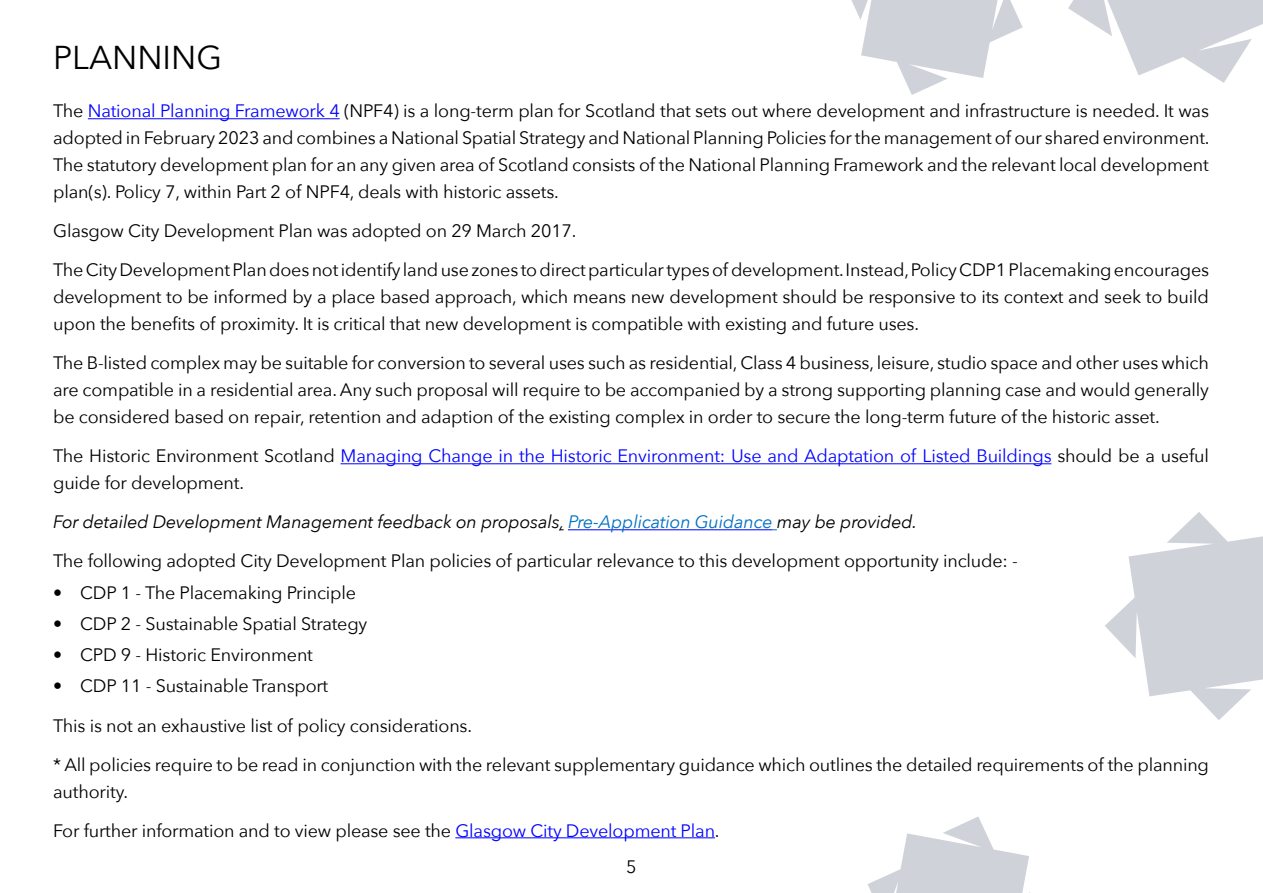
<style>
.page{position:relative;width:1263px;height:893px;background:#fff}
.page>*{position:absolute;margin:0;border:0;box-sizing:border-box;transform-origin:0 0}
.t1{font:33px "Avenir Next";color:#000}
.t2{font:18px/27px "Avenir Next";letter-spacing:-.01em;color:#000}
.t3{font:18px/27px "Avenir Next";letter-spacing:-.01em;color:#00f}
.s1{color:#00f}
.s2{color:#000}
.s3{font-style:italic}
.s4{font-style:italic;color:#0070c0}
</style>
<div class="page">
<hr style="left:88px;top:118px;width:252px;height:1px;background:#00f">
<hr style="left:341px;top:463px;width:710px;height:1px;background:#00f">
<hr style="left:568px;top:529px;width:205px;height:1px;background:#00f">
<hr style="left:455px;top:837px;width:260px;height:1px;background:#00f">
<svg style="left:1068px;top:0;width:195px;height:83px"></svg>
<svg style="left:1105px;top:512px;width:158px;height:208px"></svg>
<svg style="left:851px;top:0;width:172px;height:95px"></svg>
<svg style="left:867px;top:816px;width:163px;height:77px"></svg>
<h1 class="t1" style="left:53px;top:30px;width:170px">PLANNING</h1>
<p class="t2" style="left:53px;top:97px;width:1158px;text-align:justify">The <span class="s1">National Planning Framework 4</span> (NPF4) is a long-term plan for Scotland that sets out where development and infrastructure is needed. It was adopted in February 2023 and combines a National Spatial Strategy and National Planning Policies for the management of our shared environment.<br>The statutory development plan for an any given area of Scotland consists of the National Planning Framework and the relevant local development plan(s). Policy 7, within Part 2 of NPF4, deals with historic assets.</p>
<p class="t2" style="left:53px;top:211px;width:1157px;line-height:39px">Glasgow City Development Plan was adopted on 29 March 2017.<br>The City Development Plan does not identify land use zones to direct particular types of development. Instead, Policy CDP1 Placemaking encourages</p>
<p class="t2" style="left:53px;top:283px;width:1157px">development to be informed by a place based approach, which means new development should be responsive to its context and seek to build upon the benefits of proximity. It is critical that new development is compatible with existing and future uses.</p>
<p class="t2" style="left:53px;top:349px;width:1157px;text-align:justify">The B-listed complex may be suitable for conversion to several uses such as residential, Class 4 business, leisure, studio space and other uses which are compatible in a residential area. Any such proposal will require to be accompanied by a strong supporting planning case and would generally be considered based on repair, retention and adaption of the existing complex in order to secure the long-term future of the historic asset.</p>
<p class="t3" style="left:53px;top:442px;width:1157px"><span class="s2">The Historic Environment Scotland</span> Managing Change in the Historic Environment: Use and Adaptation of Listed Buildings <span class="s2">should be a useful guide for development.</span></p>
<p class="t2" style="left:53px;top:502px;width:966px;line-height:39px"><span class="s3">For detailed Development Management feedback on proposals,</span> <span class="s4">Pre-Application Guidance</span> <span class="s3">may be provided.<br></span>The following adopted City Development Plan policies of particular relevance to this development opportunity include: -</p>
<p class="t2" style="left:53px;top:578px;width:304px">• CDP 1 - The Placemaking Principle</p>
<p class="t2" style="left:53px;top:609px;width:316px">• CDP 2 - Sustainable Spatial Strategy</p>
<p class="t2" style="left:53px;top:641px;width:261px">• CPD 9 - Historic Environment</p>
<p class="t2" style="left:53px;top:666px;width:1157px;line-height:39px">• CDP 11 - Sustainable Transport<br>This is not an exhaustive list of policy considerations.<br>* All policies require to be read in conjunction with the relevant supplementary guidance which outlines the detailed requirements of the planning</p>
<p class="t2" style="left:53px;top:771px;width:668px;line-height:39px">authority.<br>For further information and to view please see the <span class="s1">Glasgow City Development Plan</span>.</p>
<p class="t2" style="left:626px;top:852px;width:12px">5</p>
</div>
